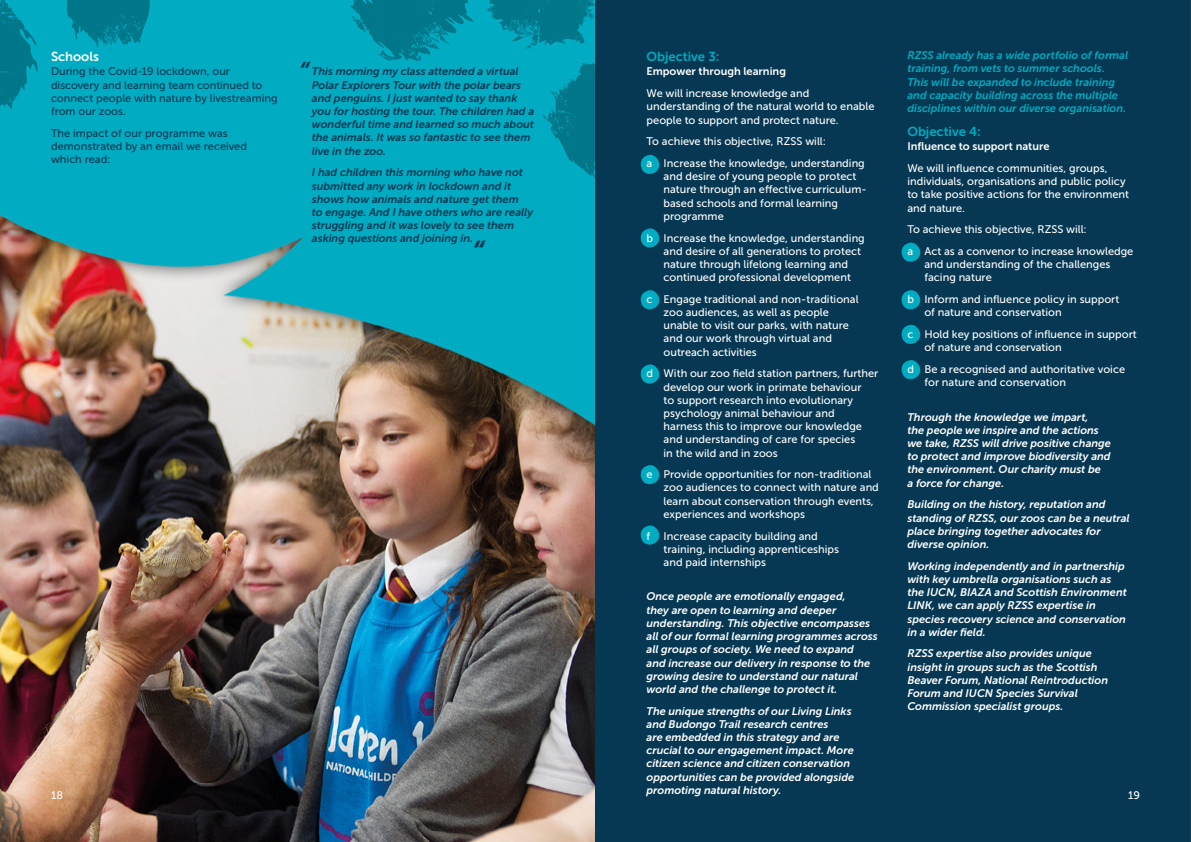
<style>
.page{position:relative;width:1191px;height:842px;background:#fff}
.page>*{position:absolute;margin:0;border:0;box-sizing:border-box;transform-origin:0 0}
.t1{font:italic 31px "Museo Sans 500";color:#063853}
.t2{font:italic 31px "Museo Sans 700";color:#063853}
.t3{font:13px "Museo Sans 700";color:#00acc1}
.t4{font:13px "Museo Sans 700";color:#fff}
.t5{font:11px/13.2px "Museo Sans 500";color:#fff}
.t6{font:italic 11px/13.2px "Museo Sans 700";color:#fff}
.t7{font:italic 11px/13.2px "Museo Sans 700";letter-spacing:-.005em;color:#063853}
.t8{font:11px/13.2px "Museo Sans 500";color:#063853}
.t9{font:italic 11px/13.2px "Museo Sans 700";color:#00acc1}
.t10{font:11px "Museo Sans 700";color:#fff}
</style>
<div class="page">
<img style="left:0;top:0;width:1191px;height:842px">
<svg style="left:640px;top:154px;width:19px;height:20px"></svg>
<svg style="left:640px;top:227px;width:19px;height:20px"></svg>
<svg style="left:640px;top:289px;width:19px;height:20px"></svg>
<svg style="left:640px;top:363px;width:19px;height:21px"></svg>
<svg style="left:640px;top:464px;width:19px;height:20px"></svg>
<svg style="left:640px;top:524px;width:19px;height:21px"></svg>
<svg style="left:901px;top:242px;width:19px;height:20px"></svg>
<svg style="left:901px;top:289px;width:19px;height:20px"></svg>
<svg style="left:901px;top:324px;width:19px;height:20px"></svg>
<svg style="left:901px;top:359px;width:19px;height:20px"></svg>
<p class="t9" style="left:907px;top:49px;width:222px">RZSS already has a wide portfolio of formal training, from vets to summer schools.<br>This will be expanded to include training and capacity building across the multiple disciplines within our diverse organisation.</p>
<p class="t3" style="left:907px;top:124px;width:75px">Objective 4:</p>
<p class="t10" style="left:907px;top:140px;width:144px">Influence to support nature</p>
<p class="t5" style="left:907px;top:162px;width:223px">We will influence communities, groups, individuals, organisations and public policy to take positive actions for the environment and nature.</p>
<p class="t5" style="left:907px;top:219px;width:227px;line-height:21.7px">To achieve this objective, RZSS will:<br>a Act as a convenor to increase knowledge</p>
<p class="t5" style="left:924px;top:258px;width:188px">and understanding of the challenges facing nature</p>
<p class="t5" style="left:924px;top:293px;width:196px;text-indent:-17px">b Inform and influence policy in support of nature and conservation</p>
<p class="t5" style="left:924px;top:328px;width:214px;text-indent:-17px">c Hold key positions of influence in support of nature and conservation</p>
<p class="t5" style="left:924px;top:363px;width:202px;text-indent:-17px">d Be a recognised and authoritative voice for nature and conservation</p>
<p class="t6" style="left:907px;top:410px;width:205px">Through the knowledge we impart,<br>the people we inspire and the actions we take, RZSS will drive positive change to protect and improve biodiversity and the environment. Our charity must be<br>a force for change.</p>
<p class="t6" style="left:907px;top:498px;width:224px">Building on the history, reputation and standing of RZSS, our zoos can be a neutral place bringing together advocates for diverse opinion.</p>
<p class="t6" style="left:907px;top:559px;width:221px">Working independently and in partnership with key umbrella organisations such as the IUCN, BIAZA and Scottish Environment LINK, we can apply RZSS expertise in species recovery science and conservation in a wider field.</p>
<p class="t6" style="left:907px;top:647px;width:202px">RZSS expertise also provides unique insight in groups such as the Scottish Beaver Forum, National Reintroduction Forum and IUCN Species Survival Commission specialist groups.</p>
<p class="t4" style="left:51px;top:49px;width:49px">Schools</p>
<p class="t8" style="left:51px;top:65px;width:228px">During the Covid-19 lockdown, our discovery and learning team continued to connect people with nature by livestreaming from our zoos.</p>
<p class="t8" style="left:51px;top:126px;width:197px">The impact of our programme was demonstrated by an email we received which read:</p>
<p class="t3" style="left:646px;top:49px;width:74px">Objective 3:</p>
<p class="t10" style="left:646px;top:66px;width:141px">Empower through learning</p>
<p class="t5" style="left:646px;top:87px;width:229px">We will increase knowledge and understanding of the natural world to enable people to support and protect nature.</p>
<p class="t5" style="left:646px;top:131px;width:220px;line-height:21.7px">To achieve this objective, RZSS will:<br>a Increase the knowledge, understanding</p>
<p class="t5" style="left:663px;top:170px;width:204px">and desire of young people to protect nature through an effective curriculum&shy;based schools and formal learning programme</p>
<p class="t5" style="left:663px;top:231px;width:203px;text-indent:-17px">b Increase the knowledge, understanding and desire of all generations to protect nature through lifelong learning and continued professional development</p>
<p class="t5" style="left:663px;top:292px;width:196px;text-indent:-17px">c Engage traditional and non-traditional zoo audiences, as well as people unable to visit our parks, with nature and our work through virtual and outreach activities</p>
<p class="t5" style="left:663px;top:367px;width:216px;text-indent:-17px">d With our zoo field station partners, further develop our work in primate behaviour<br>to support research into evolutionary psychology animal behaviour and<br>harness this to improve our knowledge and understanding of care for species<br>in the wild and in zoos</p>
<p class="t5" style="left:663px;top:468px;width:217px;text-indent:-17px">e Provide opportunities for non-traditional zoo audiences to connect with nature and learn about conservation through events, experiences and workshops</p>
<p class="t5" style="left:663px;top:529px;width:177px;text-indent:-17px">f Increase capacity building and training, including apprenticeships and paid internships</p>
<p class="t6" style="left:646px;top:590px;width:233px">Once people are emotionally engaged,<br>they are open to learning and deeper understanding. This objective encompasses all of our formal learning programmes across all groups of society. We need to expand<br>and increase our delivery in response to the growing desire to understand our natural world and the challenge to protect it.</p>
<p class="t6" style="left:646px;top:704px;width:209px">The unique strengths of our Living Links and Budongo Trail research centres<br>are embedded in this strategy and are crucial to our engagement impact. More citizen science and citizen conservation opportunities can be provided alongside promoting natural history.</p>
<h1 class="t1" style="left:298px;top:56px;width:13px">“</h1>
<p class="t7" style="left:312px;top:65px;width:224px">This morning my class attended a virtual Polar Explorers Tour with the polar bears and penguins. I just wanted to say thank you for hosting the tour. The children had a wonderful time and learned so much about the animals. It was so fantastic to see them live in the zoo.</p>
<p class="t7" style="left:312px;top:166px;width:223px">I had children this morning who have not submitted any work in lockdown and it shows how animals and nature get them<br>to engage. And I have others who are really struggling and it was lovely to see them asking questions and joining in.</p>
<h1 class="t2" style="left:471px;top:235px;width:14px">“</h1>
<p class="t5" style="left:51px;top:789px;width:14px">18</p>
<p class="t5" style="left:1128px;top:789px;width:13px">19</p>
</div>
